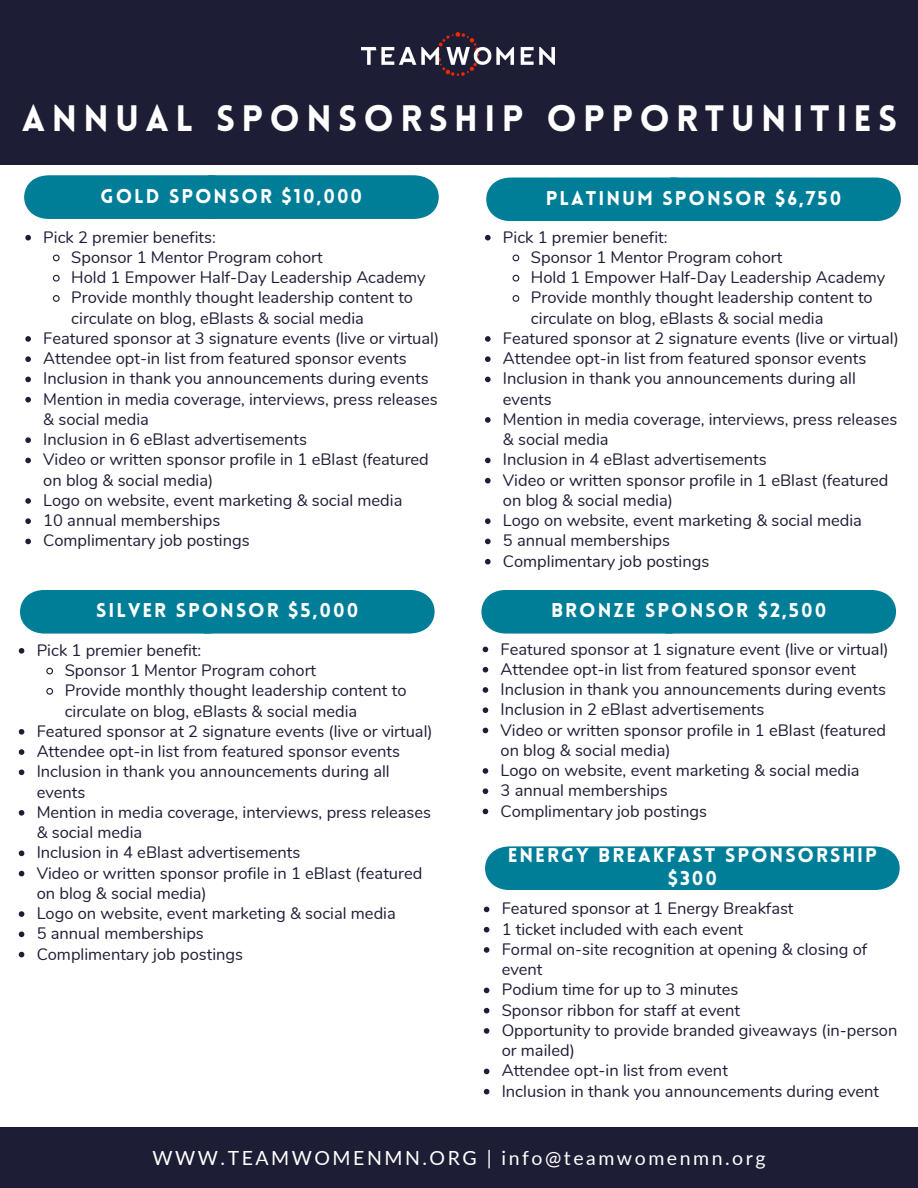
<style>
.page{position:relative;width:918px;height:1188px;background:#fff}
.page>*{position:absolute;margin:0;border:0;box-sizing:border-box;transform-origin:0 0}
.t1{font:900 36px "Lovelo";letter-spacing:.175em;color:#fff}
.t2{font:900 19.5px "Lovelo";letter-spacing:.1em;color:#fff}
.t3{font:19.5px "Lato";letter-spacing:.13em;color:#fff}
.t4{font:16.5px/20.2px "Nunito";color:#1d1e35}
</style>
<div class="page">
<div style="left:0;top:0;width:918px;height:165px;background:#1d1e35"></div>
<img style="left:361px;top:33px;width:194px;height:43px">
<div style="left:0;top:1127px;width:918px;height:61px;background:#1d1e35"></div>
<div style="left:24px;top:175px;width:415px;height:44px;background:#007e98"></div>
<div style="left:481px;top:590px;width:415px;height:44px;background:#007e98"></div>
<div style="left:486px;top:177px;width:415px;height:44px;background:#007e98"></div>
<div style="left:20px;top:590px;width:415px;height:44px;background:#007e98"></div>
<svg style="left:25px;top:235px;width:6px;height:5px"></svg>
<svg style="left:52px;top:254px;width:8px;height:8px"></svg>
<svg style="left:52px;top:274px;width:8px;height:8px"></svg>
<svg style="left:52px;top:295px;width:8px;height:7px"></svg>
<svg style="left:25px;top:336px;width:6px;height:6px"></svg>
<svg style="left:25px;top:356px;width:6px;height:6px"></svg>
<svg style="left:25px;top:377px;width:6px;height:5px"></svg>
<svg style="left:25px;top:397px;width:6px;height:5px"></svg>
<svg style="left:25px;top:437px;width:6px;height:6px"></svg>
<svg style="left:25px;top:458px;width:6px;height:5px"></svg>
<svg style="left:25px;top:498px;width:6px;height:6px"></svg>
<svg style="left:25px;top:518px;width:6px;height:6px"></svg>
<svg style="left:25px;top:539px;width:6px;height:5px"></svg>
<svg style="left:483px;top:647px;width:5px;height:5px"></svg>
<svg style="left:483px;top:667px;width:5px;height:6px"></svg>
<svg style="left:483px;top:687px;width:5px;height:6px"></svg>
<svg style="left:483px;top:707px;width:5px;height:6px"></svg>
<svg style="left:483px;top:728px;width:5px;height:5px"></svg>
<svg style="left:483px;top:768px;width:5px;height:6px"></svg>
<svg style="left:483px;top:788px;width:5px;height:6px"></svg>
<svg style="left:483px;top:809px;width:5px;height:5px"></svg>
<svg style="left:485px;top:235px;width:6px;height:5px"></svg>
<svg style="left:512px;top:254px;width:8px;height:8px"></svg>
<svg style="left:512px;top:274px;width:8px;height:8px"></svg>
<svg style="left:512px;top:295px;width:8px;height:7px"></svg>
<svg style="left:485px;top:336px;width:6px;height:6px"></svg>
<svg style="left:485px;top:356px;width:6px;height:6px"></svg>
<svg style="left:485px;top:377px;width:6px;height:5px"></svg>
<svg style="left:485px;top:417px;width:6px;height:6px"></svg>
<svg style="left:485px;top:458px;width:6px;height:5px"></svg>
<svg style="left:485px;top:478px;width:6px;height:5px"></svg>
<svg style="left:485px;top:518px;width:6px;height:6px"></svg>
<svg style="left:485px;top:539px;width:6px;height:5px"></svg>
<svg style="left:485px;top:559px;width:6px;height:5px"></svg>
<svg style="left:19px;top:648px;width:5px;height:6px"></svg>
<svg style="left:46px;top:667px;width:7px;height:8px"></svg>
<svg style="left:46px;top:688px;width:8px;height:7px"></svg>
<svg style="left:19px;top:729px;width:5px;height:6px"></svg>
<svg style="left:19px;top:749px;width:5px;height:6px"></svg>
<svg style="left:19px;top:770px;width:5px;height:5px"></svg>
<svg style="left:19px;top:810px;width:5px;height:6px"></svg>
<svg style="left:19px;top:851px;width:5px;height:5px"></svg>
<svg style="left:19px;top:871px;width:5px;height:5px"></svg>
<svg style="left:19px;top:911px;width:5px;height:6px"></svg>
<svg style="left:19px;top:932px;width:5px;height:5px"></svg>
<svg style="left:19px;top:952px;width:5px;height:5px"></svg>
<div style="left:485px;top:846px;width:415px;height:44px;background:#007e98"></div>
<svg style="left:484px;top:907px;width:5px;height:5px"></svg>
<svg style="left:484px;top:927px;width:5px;height:5px"></svg>
<svg style="left:484px;top:947px;width:5px;height:6px"></svg>
<svg style="left:484px;top:988px;width:5px;height:5px"></svg>
<svg style="left:484px;top:1008px;width:5px;height:5px"></svg>
<svg style="left:484px;top:1028px;width:5px;height:6px"></svg>
<svg style="left:484px;top:1069px;width:5px;height:5px"></svg>
<svg style="left:484px;top:1089px;width:5px;height:5px"></svg>
<p class="t1" style="left:22px;top:104px;width:877px">ANNUAL SPONSORSHIP OPPORTUNITIES</p>
<h1 class="t2" style="left:101px;top:188px;width:263px">GOLD SPONSOR $10,000</h1>
<p class="t4" style="left:43px;top:227px;width:174px">Pick 2 premier benefits:</p>
<p class="t4" style="left:71px;top:247px;width:253px">Sponsor 1 Mentor Program cohort</p>
<p class="t4" style="left:71px;top:268px;width:356px">Hold 1 Empower Half-Day Leadership Academy</p>
<p class="t4" style="left:71px;top:288px;width:343px">Provide monthly thought leadership content to circulate on blog, eBlasts &amp; social media</p>
<p class="t4" style="left:43px;top:328px;width:398px">Featured sponsor at 3 signature events (live or virtual)</p>
<p class="t4" style="left:43px;top:349px;width:365px">Attendee opt-in list from featured sponsor events</p>
<p class="t4" style="left:43px;top:369px;width:387px">Inclusion in thank you announcements during events</p>
<p class="t4" style="left:43px;top:389px;width:396px">Mention in media coverage, interviews, press releases &amp; social media</p>
<p class="t4" style="left:43px;top:430px;width:265px">Inclusion in 6 eBlast advertisements</p>
<p class="t4" style="left:43px;top:450px;width:387px">Video or written sponsor profile in 1 eBlast (featured on blog &amp; social media)</p>
<h2 class="t4" style="left:43px;top:490px;width:361px">Logo on website, event marketing &amp; social media</h2>
<p class="t4" style="left:43px;top:511px;width:179px">10 annual memberships</p>
<p class="t4" style="left:43px;top:531px;width:208px">Complimentary job postings</p>
<p class="t2" style="left:96px;top:603px;width:264px">SILVER SPONSOR $5,000</p>
<p class="t4" style="left:37px;top:640px;width:166px">Pick 1 premier benefit:</p>
<p class="t4" style="left:65px;top:661px;width:253px">Sponsor 1 Mentor Program cohort</p>
<p class="t4" style="left:65px;top:681px;width:343px">Provide monthly thought leadership content to circulate on blog, eBlasts &amp; social media</p>
<h3 class="t4" style="left:37px;top:721px;width:398px">Featured sponsor at 2 signature events (live or virtual)</h3>
<p class="t4" style="left:37px;top:742px;width:365px">Attendee opt-in list from featured sponsor events</p>
<p class="t4" style="left:37px;top:762px;width:355px">Inclusion in thank you announcements during all events</p>
<p class="t4" style="left:37px;top:802px;width:396px">Mention in media coverage, interviews, press releases &amp; social media</p>
<p class="t4" style="left:37px;top:843px;width:265px">Inclusion in 4 eBlast advertisements</p>
<p class="t4" style="left:37px;top:863px;width:387px">Video or written sponsor profile in 1 eBlast (featured on blog &amp; social media)</p>
<p class="t4" style="left:37px;top:904px;width:361px">Logo on website, event marketing &amp; social media</p>
<p class="t4" style="left:37px;top:924px;width:169px">5 annual memberships</p>
<p class="t4" style="left:37px;top:944px;width:208px">Complimentary job postings</p>
<p class="t2" style="left:546px;top:190px;width:297px">PLATINUM SPONSOR $6,750</p>
<p class="t4" style="left:503px;top:227px;width:166px">Pick 1 premier benefit:</p>
<p class="t4" style="left:531px;top:247px;width:253px">Sponsor 1 Mentor Program cohort</p>
<p class="t4" style="left:531px;top:268px;width:356px">Hold 1 Empower Half-Day Leadership Academy</p>
<h3 class="t4" style="left:531px;top:288px;width:343px">Provide monthly thought leadership content to circulate on blog, eBlasts &amp; social media</h3>
<p class="t4" style="left:503px;top:328px;width:398px">Featured sponsor at 2 signature events (live or virtual)</p>
<p class="t4" style="left:503px;top:349px;width:365px">Attendee opt-in list from featured sponsor events</p>
<p class="t4" style="left:503px;top:369px;width:355px">Inclusion in thank you announcements during all events</p>
<p class="t4" style="left:503px;top:409px;width:396px">Mention in media coverage, interviews, press releases &amp; social media</p>
<p class="t4" style="left:503px;top:450px;width:265px">Inclusion in 4 eBlast advertisements</p>
<p class="t4" style="left:503px;top:470px;width:387px">Video or written sponsor profile in 1 eBlast (featured on blog &amp; social media)</p>
<p class="t4" style="left:503px;top:511px;width:361px">Logo on website, event marketing &amp; social media</p>
<p class="t4" style="left:503px;top:531px;width:169px">5 annual memberships</p>
<p class="t4" style="left:503px;top:551px;width:208px">Complimentary job postings</p>
<h2 class="t2" style="left:551px;top:603px;width:277px">BRONZE SPONSOR $2,500</h2>
<p class="t4" style="left:501px;top:639px;width:390px">Featured sponsor at 1 signature event (live or virtual)</p>
<p class="t4" style="left:501px;top:659px;width:357px">Attendee opt-in list from featured sponsor event</p>
<p class="t4" style="left:501px;top:679px;width:387px">Inclusion in thank you announcements during events</p>
<p class="t4" style="left:501px;top:700px;width:265px">Inclusion in 2 eBlast advertisements</p>
<p class="t4" style="left:501px;top:720px;width:387px">Video or written sponsor profile in 1 eBlast (featured on blog &amp; social media)</p>
<p class="t4" style="left:501px;top:760px;width:361px">Logo on website, event marketing &amp; social media</p>
<p class="t4" style="left:501px;top:781px;width:169px">3 annual memberships</p>
<p class="t4" style="left:501px;top:801px;width:208px">Complimentary job postings</p>
<p class="t2" style="left:508px;top:848px;width:371px">ENERGY BREAKFAST SPONSORSHIP</p>
<p class="t4" style="left:502px;top:899px;width:293px">Featured sponsor at 1 Energy Breakfast</p>
<p class="t4" style="left:502px;top:919px;width:243px">1 ticket included with each event</p>
<p class="t4" style="left:502px;top:939px;width:367px">Formal on-site recognition at opening &amp; closing of event</p>
<p class="t4" style="left:502px;top:980px;width:238px">Podium time for up to 3 minutes</p>
<p class="t4" style="left:502px;top:1000px;width:240px">Sponsor ribbon for staff at event</p>
<p class="t4" style="left:502px;top:1020px;width:397px">Opportunity to provide branded giveaways (in-person or mailed)</p>
<p class="t4" style="left:502px;top:1061px;width:228px">Attendee opt-in list from event</p>
<h4 class="t4" style="left:502px;top:1081px;width:379px">Inclusion in thank you announcements during event</h4>
<h3 class="t2" style="left:668px;top:871px;width:51px">$300</h3>
<h2 class="t3" style="left:152px;top:1146px;width:615px">WWW.TEAMWOMENMN.ORG | info@teamwomenmn.org</h2>
</div>
